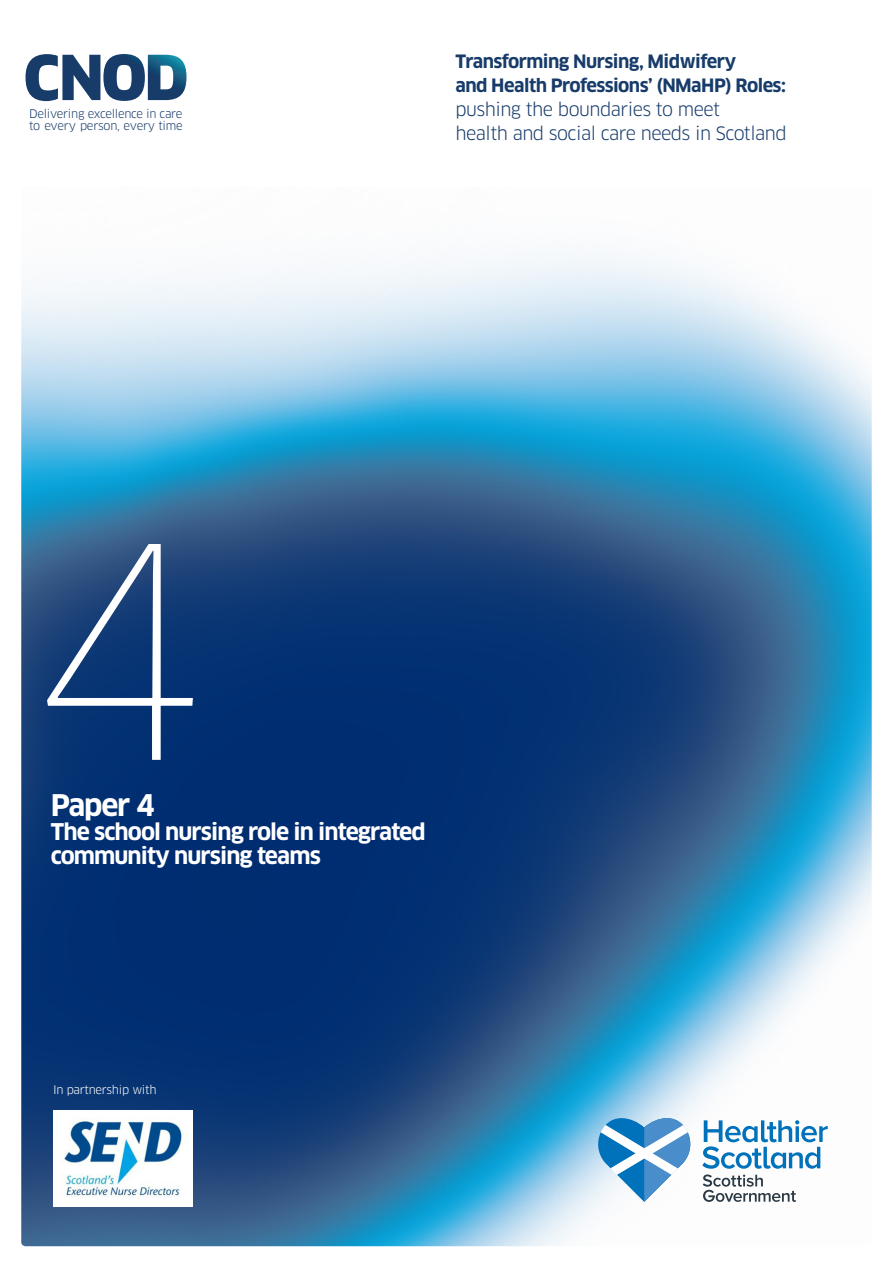
<style>
.page{position:relative;width:893px;height:1272px;background:#fff}
.page>*{position:absolute;margin:0;border:0;box-sizing:border-box;transform-origin:0 0}
.t1{font:100 287.7px "Clan";color:#fff}
.t2{font:700 29.1px "Clan";letter-spacing:-.04em;color:#fff}
.t3{font:700 22.5px/24px "Clan";letter-spacing:-.04em;color:#fff}
.t4{font:700 18px/24px "Clan";letter-spacing:-.03em;color:#183c6a}
.t5{font:11.55px/11.7px "Clan";letter-spacing:-.025em;color:#183c6a}
.t6{font:11.55px "Clan";letter-spacing:-.025em;color:#fff}
.s1{font-weight:400}
</style>
<div class="page">
<img style="left:21px;top:254px;width:851px;height:992px">
<svg style="left:26px;top:54px;width:161px;height:47px"></svg>
<img style="left:54px;top:1110px;width:138px;height:95px">
<svg style="left:702px;top:1120px;width:126px;height:48px"></svg>
<svg style="left:703px;top:1174px;width:93px;height:27px"></svg>
<svg style="left:598px;top:1118px;width:95px;height:83px"></svg>
<p class="t5" style="left:29px;top:108px;width:155px">Delivering excellence in care to every person, every time</p>
<p class="t4" style="left:455px;top:50px;width:333px">Transforming Nursing, Midwifery<br>and Health Professions’ (NMaHP) Roles: <span class="s1">pushing the boundaries to meet<br>health and social care needs in Scotland</span></p>
<p class="t1" style="left:22px;top:476px;width:191px">4</p>
<p class="t2" style="left:51px;top:787px;width:105px">Paper 4</p>
<p class="t3" style="left:51px;top:820px;width:377px">The school nursing role in integrated community nursing teams</p>
<p class="t6" style="left:53px;top:1082px;width:105px">In partnership with</p>
</div>
